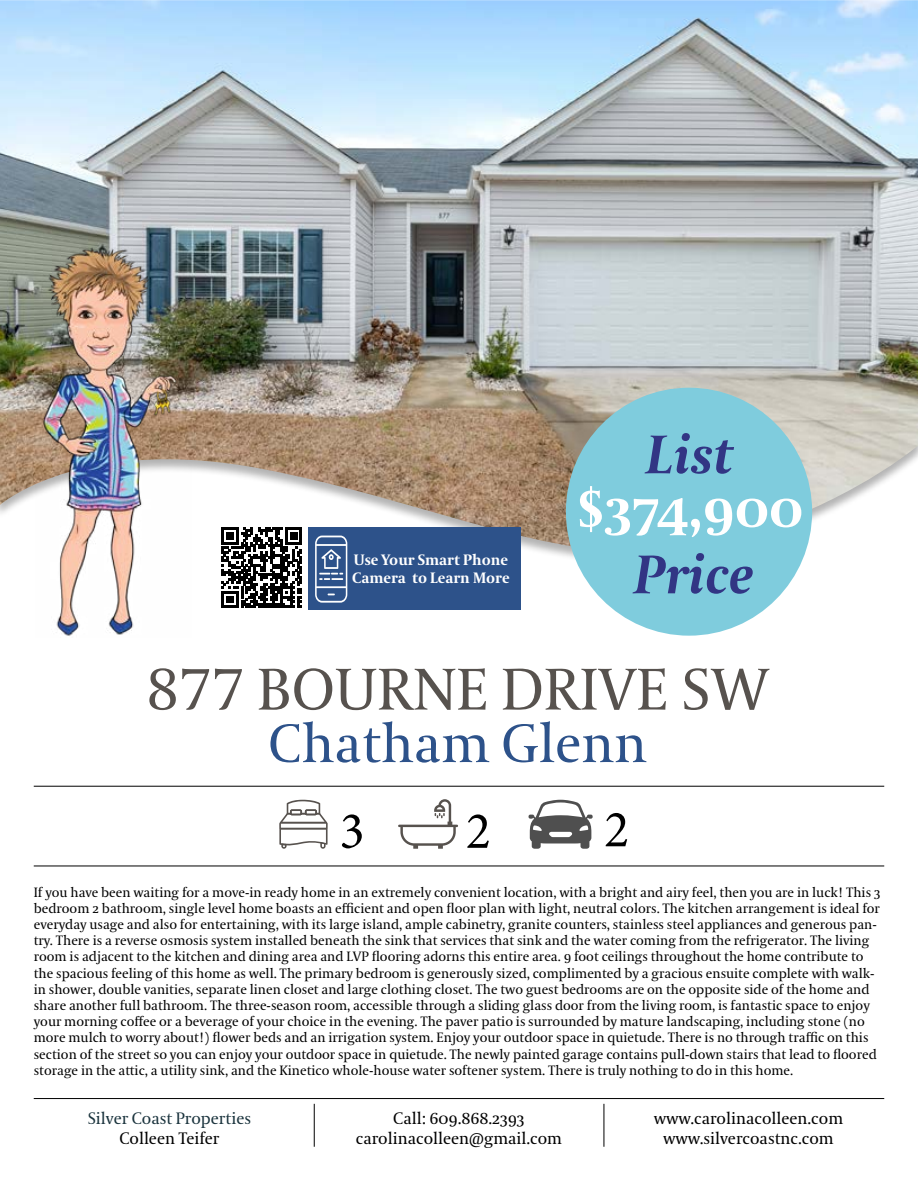
<style>
.page{position:relative;width:918px;height:1188px;background:#fff}
.page>*{position:absolute;margin:0;border:0;box-sizing:border-box;transform-origin:0 0}
.t1{font:58.5px "Coranto 2";letter-spacing:.01em;color:#57524e}
.t2{font:54px "Coranto 2";color:#2d528a}
.t3{font:italic 700 54px "Coranto 2";color:#323584}
.t4{font:700 54px "Coranto 2";letter-spacing:-.01em;color:#fff}
.t5{font:52.5px "Minion Pro";color:#000}
.t6{font:16.5px/19.8px "Coranto 2";color:#000;text-align:center}
.t7{font:16.5px "Coranto 2";color:#1a333d}
.t8{font:700 15px/18px "Coranto 2";color:#fff}
.t9{font:13.5px/16.2px "Coranto 2";color:#000}
</style>
<div class="page">
<img style="left:0;top:0;width:918px;height:554px">
<hr style="left:34px;top:1098px;width:850px;height:1px;background:#000">
<hr style="left:34px;top:786px;width:850px;height:1px;background:#000">
<hr style="left:34px;top:866px;width:850px;height:1px;background:#000">
<div style="left:308px;top:527px;width:213px;height:83px;background:#2d528a"></div>
<hr style="left:314px;top:1104px;width:1px;height:43px;background:#000">
<hr style="left:604px;top:1104px;width:1px;height:43px;background:#000">
<svg style="left:315px;top:536px;width:32px;height:67px"></svg>
<img style="left:35px;top:220px;width:157px;height:416px">
<div style="left:566px;top:388px;width:246px;height:248px;background:#7fccdd;border-radius:50%"></div>
<svg style="left:279px;top:800px;width:49px;height:49px"></svg>
<svg style="left:398px;top:799px;width:60px;height:50px"></svg>
<svg style="left:529px;top:800px;width:64px;height:49px"></svg>
<svg style="left:221px;top:527px;width:81px;height:81px"></svg>
<h2 class="t3" style="left:646px;top:421px;width:88px">List</h2>
<p class="t8" style="left:352px;top:552px;width:159px">Use Your Smart Phone<br>Camera to Learn More</p>
<h2 class="t4" style="left:578px;top:475px;width:227px">$374,900</h2>
<h2 class="t3" style="left:634px;top:541px;width:121px">Price</h2>
<h1 class="t1" style="left:146px;top:654px;width:624px">877 BOURNE DRIVE SW</h1>
<h2 class="t2" style="left:268px;top:711px;width:380px">Chatham Glenn</h2>
<h3 class="t5" style="left:340px;top:796px;width:27px">3</h3>
<h3 class="t5" style="left:466px;top:796px;width:27px">2</h3>
<h3 class="t5" style="left:604px;top:794px;width:27px">2</h3>
<p class="t9" style="left:34px;top:884px;width:848px">If you have been waiting for a move-in ready home in an extremely convenient location, with a bright and airy feel, then you are in luck! This 3 bedroom 2 bathroom, single level home boasts an efficient and open floor plan with light, neutral colors. The kitchen arrangement is ideal for everyday usage and also for entertaining, with its large island, ample cabinetry, granite counters, stainless steel appliances and generous pan&shy;try. There is a reverse osmosis system installed beneath the sink that services that sink and the water coming from the refrigerator. The living room is adjacent to the kitchen and dining area and LVP flooring adorns this entire area. 9 foot ceilings throughout the home contribute to the spacious feeling of this home as well. The primary bedroom is generously sized, complimented by a gracious ensuite complete with walk&shy;in shower, double vanities, separate linen closet and large clothing closet. The two guest bedrooms are on the opposite side of the home and share another full bathroom. The three-season room, accessible through a sliding glass door from the living room, is fantastic space to enjoy your morning coffee or a beverage of your choice in the evening. The paver patio is surrounded by mature landscaping, including stone (no more mulch to worry about!) flower beds and an irrigation system. Enjoy your outdoor space in quietude. There is no through traffic on this section of the street so you can enjoy your outdoor space in quietude. The newly painted garage contains pull-down stairs that lead to floored storage in the attic, a utility sink, and the Kinetico whole-house water softener system. There is truly nothing to do in this home.</p>
<p class="t7" style="left:88px;top:1108px;width:165px">Silver Coast Properties</p>
<p class="t6" style="left:119px;top:1129px;width:102px">Colleen Teifer</p>
<p class="t6" style="left:356px;top:1109px;width:208px">Call: 609.868.2393 carolinacolleen@gmail.com</p>
<p class="t6" style="left:654px;top:1109px;width:191px">www.carolinacolleen.com www.silvercoastnc.com</p>
</div>
